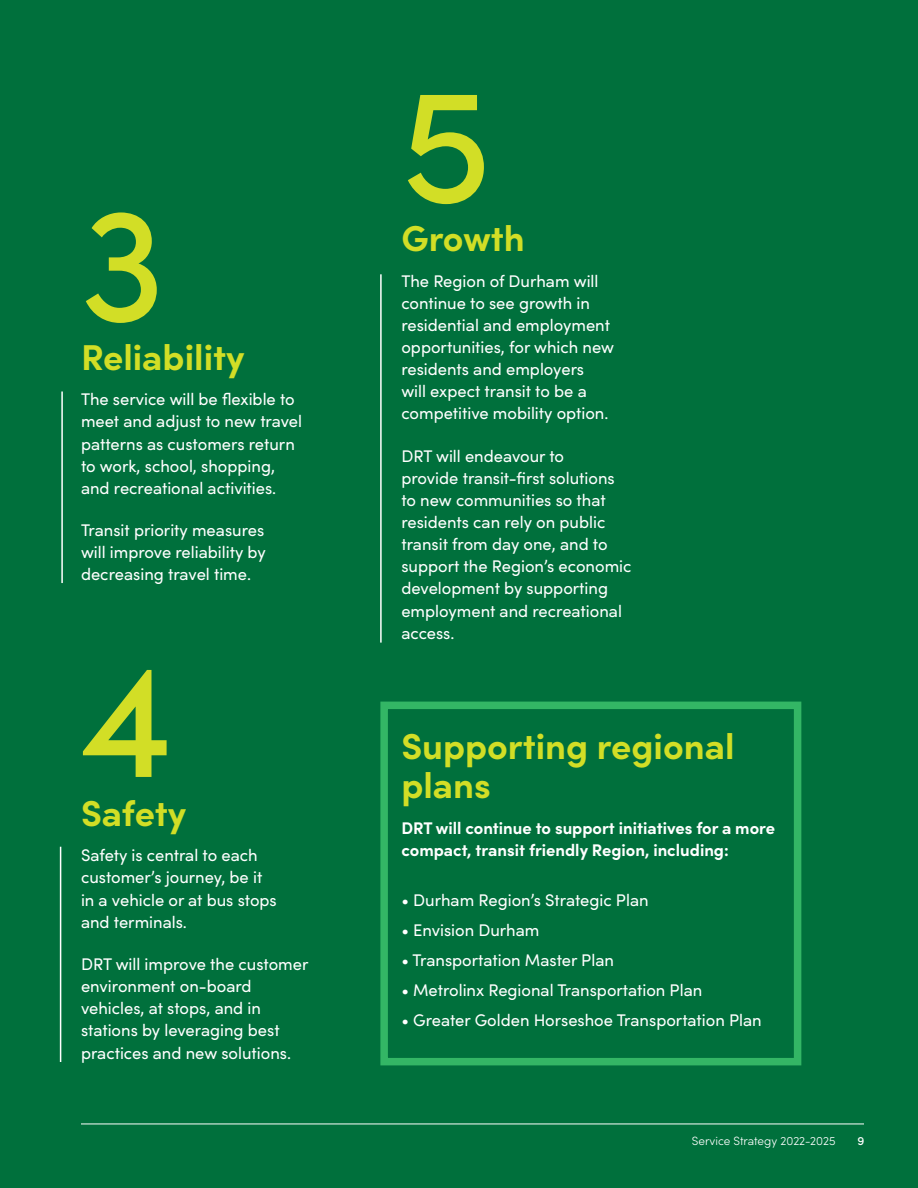
<style>
.page{position:relative;width:918px;height:1188px;background:#00703c}
.page>*{position:absolute;margin:0;border:0;box-sizing:border-box;transform-origin:0 0}
.H2-Pillar{font:500 163.8px "Sofia Pro";color:#d2de26}
.H3-Sub-Head_-_Pillar{font:700 36px/39px "Sofia Pro";color:#d2de26}
.BODY_Sophia_Alternat{font:16.8px/22.2px "Sofia Pro";color:#fff}
.BODY_-_Boxed{font:16.8px "Sofia Pro";color:#fff}
.BODY_Sophia_Alternat-2{font:700 16.8px/22.2px "Sofia Pro";color:#fff}
.t1{font:300 12px "Sofia Pro";color:#fff}
.t2{font:500 12px "Sofia Pro";color:#fff}
</style>
<div class="page">
<hr style="left:61px;top:392px;width:2px;height:191px;background:#fff">
<hr style="left:60px;top:847px;width:1px;height:215px;background:#fff">
<hr style="left:380px;top:274px;width:2px;height:369px;background:#fff">
<div style="left:380px;top:702px;width:421px;height:363px;border:8px solid #33b665"></div>
<hr style="left:81px;top:1124px;width:783px;height:1px;background:#fff">
<h2 class="H2-Pillar" style="left:81px;top:143px;width:85px">3</h2>
<h3 class="H3-Sub-Head_-_Pillar" style="left:81px;top:335px;width:165px">Reliability</h3>
<p class="BODY_Sophia_Alternat" style="left:81px;top:388px;width:223px">The service will be flexible to meet and adjust to new travel patterns as customers return to work, school, shopping, and recreational activities.</p>
<p class="BODY_Sophia_Alternat" style="left:81px;top:518px;width:186px;text-align:justify">Transit priority measures will improve reliability by decreasing travel time.</p>
<h2 class="H2-Pillar" style="left:81px;top:599px;width:94px">4</h2>
<h3 class="H3-Sub-Head_-_Pillar" style="left:81px;top:791px;width:107px">Safety</h3>
<p class="BODY_Sophia_Alternat" style="left:81px;top:843px;width:197px">Safety is central to each customer’s journey, be it in a vehicle or at bus stops and terminals.</p>
<p class="BODY_Sophia_Alternat" style="left:81px;top:952px;width:229px">DRT will improve the customer environment on-board vehicles, at stops, and in stations by leveraging best practices and new solutions.</p>
<h2 class="H2-Pillar" style="left:401px;top:24px;width:91px">5</h2>
<h3 class="H3-Sub-Head_-_Pillar" style="left:401px;top:216px;width:125px">Growth</h3>
<p class="BODY_Sophia_Alternat" style="left:401px;top:269px;width:214px">The Region of Durham will continue to see growth in residential and employment opportunities, for which new residents and employers<br>will expect transit to be a competitive mobility option.</p>
<p class="BODY_Sophia_Alternat" style="left:401px;top:444px;width:232px">DRT will endeavour to<br>provide transit-first solutions to new communities so that residents can rely on public transit from day one, and to support the Region’s economic development by supporting employment and recreational access.</p>
<h3 class="H3-Sub-Head_-_Pillar" style="left:401px;top:724px;width:335px">Supporting regional plans</h3>
<p class="BODY_Sophia_Alternat-2" style="left:401px;top:816px;width:375px">DRT will continue to support initiatives for a more compact, transit friendly Region, including:</p>
<p class="BODY_-_Boxed" style="left:401px;top:888px;width:249px">• Durham Region’s Strategic Plan</p>
<p class="BODY_-_Boxed" style="left:401px;top:918px;width:140px">• Envision Durham</p>
<p class="BODY_-_Boxed" style="left:401px;top:948px;width:214px">• Transportation Master Plan</p>
<p class="BODY_-_Boxed" style="left:401px;top:978px;width:302px">• Metrolinx Regional Transportation Plan</p>
<p class="BODY_-_Boxed" style="left:401px;top:1008px;width:362px">• Greater Golden Horseshoe Transportation Plan</p>
<p class="t1" style="left:692px;top:1132px;width:145px">Service Strategy 2022-2025</p>
<p class="t2" style="left:858px;top:1132px;width:8px">9</p>
</div>
